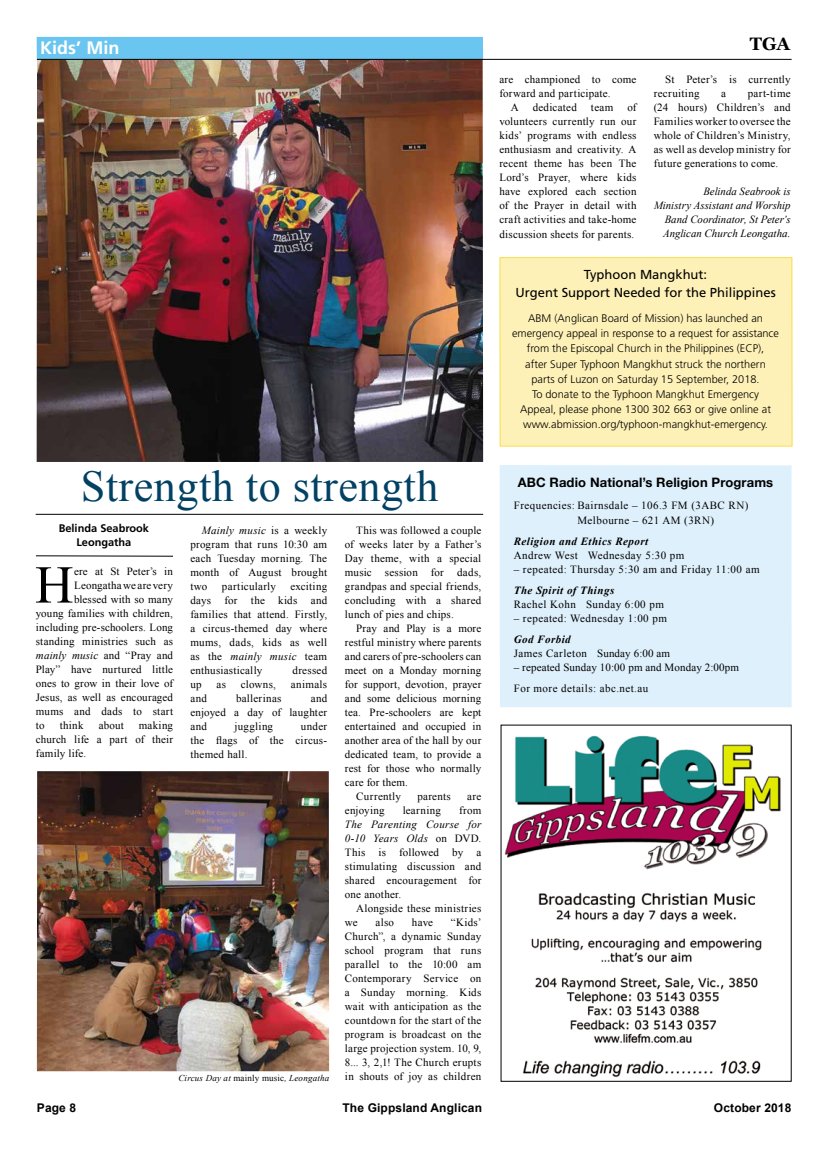
<style>
.page{position:relative;width:820px;height:1149px;background:#fff}
.page>*{position:absolute;margin:0;border:0;box-sizing:border-box;transform-origin:0 0}
.t1{font:53.3px "Times New Roman";color:#000}
.t2{font:44px "Times New Roman";letter-spacing:.01em;color:#004164}
.t3{font:700 18px "Frutiger";color:#fff}
.t4{font:700 18px "Georgia";color:#000}
.t5{font:13px/18px "Frutiger";color:#000;text-align:center}
.t6{font:700 13px "Helvetica Neue";letter-spacing:.01em;color:#000}
.t7{font:700 12px "Arial";letter-spacing:.01em;color:#000}
.t8{font:11px/14px "Times New Roman";letter-spacing:.02em;color:#000;text-align:justify}
.t9{font:300 11px/15.2px "Frutiger";color:#000;text-align:center}
.t10{font:11px/14px "Times New Roman";letter-spacing:.04em;color:#000}
.t11{font:italic 11px/14px "Times New Roman";letter-spacing:.005em;color:#000;text-align:right}
.t12{font:italic 700 11px "Times New Roman";letter-spacing:.04em;color:#000}
.t13{font:700 11px/14px "Frutiger";color:#000;text-align:center}
.t14{font:italic 9px "Times New Roman";letter-spacing:.02em;color:#000}
.s1{font-style:italic}
.s2{font-style:normal}
</style>
<div class="page">
<img style="left:37px;top:60px;width:446px;height:402px">
<div style="left:37px;top:37px;width:446px;height:22px;background:#6ac5f1"></div>
<svg style="left:36px;top:555px;width:137px;height:2px"></svg>
<hr style="left:37px;top:59px;width:754px;height:1px;background:#000">
<hr style="left:36px;top:513px;width:447px;height:1px;background:#000">
<img style="left:37px;top:771px;width:292px;height:299px">
<div style="left:499px;top:465px;width:292px;height:242px;background:#def0fc"></div>
<img style="left:504px;top:735px;width:277px;height:343px">
<div style="left:499px;top:257px;width:292px;height:189px;background:#fef1b7"></div>
<div style="left:499px;top:257px;width:293px;height:189px;border:1px solid #f7de4a"></div>
<h3 class="t3" style="left:40px;top:38px;width:81px">Kids’ Min</h3>
<h3 class="t4" style="left:749px;top:33px;width:42px">TGA</h3>
<p class="t8" style="left:499px;top:72px;width:139px">are championed to come</p>
<p class="t8" style="left:499px;top:86px;width:113px">forward and participate.</p>
<p class="t8" style="left:510px;top:100px;width:9px">A</p>
<p class="t8" style="left:532px;top:100px;width:46px">dedicated</p>
<p class="t8" style="left:590px;top:100px;width:24px">team</p>
<p class="t8" style="left:499px;top:100px;width:139px;text-indent:128px">of volunteers currently run our kids’ programs with endless enthusiasm and creativity. A recent theme has been The Lord’s Prayer, where kids have explored each section of the Prayer in detail with craft activities and take-home discussion sheets for parents.</p>
<p class="t8" style="left:653px;top:72px;width:138px;text-indent:11px">St Peter’s is currently recruiting</p>
<p class="t8" style="left:653px;top:86px;width:138px;text-indent:94px">part-time (24 hours) Children’s and Families worker to oversee the whole of Children’s Ministry, as well as develop ministry for future generations to come.</p>
<p class="t11" style="left:653px;top:184px;width:138px">Belinda Seabrook is<br>Ministry Assistant and Worship<br>Band Coordinator, St Peter’s<br>Anglican Church Leongatha.</p>
<p class="t8" style="left:721px;top:86px;width:6px">a</p>
<h2 class="t2" style="left:81px;top:456px;width:359px">Strength to strength</h2>
<p class="t13" style="left:59px;top:520px;width:92px">Belinda Seabrook<br>Leongatha</p>
<p class="t8" style="left:190px;top:522px;width:138px;text-indent:11px"><span class="s1">Mainly music</span> is a weekly program that runs 10:30 am each Tuesday morning. The month of August brought two</p>
<p class="t8" style="left:345px;top:522px;width:138px;text-indent:11px">This was followed a couple of weeks later by a Father’s Day theme, with a special music session for dads, grandpas and special friends, concluding with a shared lunch of pies and chips.</p>
<p class="t8" style="left:356px;top:620px;width:126px">Pray and Play is a more</p>
<p class="t8" style="left:345px;top:634px;width:138px">restful ministry where parents</p>
<p class="t8" style="left:345px;top:648px;width:138px">and carers of pre-schoolers can</p>
<p class="t8" style="left:345px;top:662px;width:138px">meet on a Monday morning</p>
<p class="t8" style="left:345px;top:676px;width:138px">for support, devotion, prayer</p>
<p class="t8" style="left:345px;top:690px;width:138px">and some delicious morning</p>
<p class="t8" style="left:345px;top:704px;width:138px">tea. Pre-schoolers are kept</p>
<p class="t8" style="left:345px;top:718px;width:138px">entertained and occupied in</p>
<p class="t8" style="left:345px;top:732px;width:138px">another area of the hall by our</p>
<p class="t8" style="left:345px;top:746px;width:138px">dedicated team, to provide a</p>
<p class="t8" style="left:345px;top:760px;width:138px">rest for those who normally</p>
<p class="t8" style="left:345px;top:774px;width:64px">care for them.</p>
<p class="t8" style="left:356px;top:788px;width:46px">Currently</p>
<p class="t8" style="left:417px;top:788px;width:35px">parents</p>
<p class="t8" style="left:467px;top:788px;width:16px">are</p>
<p class="t8" style="left:345px;top:802px;width:41px">enjoying</p>
<p class="t8" style="left:402px;top:802px;width:40px">learning</p>
<p class="t8" style="left:459px;top:802px;width:24px">from</p>
<p class="t8" style="left:345px;top:816px;width:138px"><span class="s1">The Parenting Course for 0-10 Years Olds</span> on DVD.<br>This is followed by a stimulating discussion and shared encouragement for one another.</p>
<p class="t8" style="left:345px;top:900px;width:138px;text-indent:11px">Alongside these ministries we</p>
<h1 class="t1" style="left:35px;top:548px;width:40px">H</h1>
<p class="t8" style="left:74px;top:563px;width:100px">ere at St Peter’s in</p>
<p class="t8" style="left:74px;top:577px;width:100px">Leongatha we are very</p>
<p class="t8" style="left:74px;top:591px;width:100px">blessed with so many</p>
<p class="t8" style="left:36px;top:605px;width:138px">young families with children,</p>
<p class="t8" style="left:36px;top:619px;width:139px">including pre-schoolers. Long</p>
<p class="t8" style="left:36px;top:633px;width:138px">standing ministries such as</p>
<p class="t11" style="left:36px;top:647px;width:139px">mainly music <span class="s2">and “Pray and</span></p>
<p class="t8" style="left:36px;top:661px;width:139px">Play” have nurtured little</p>
<p class="t8" style="left:36px;top:675px;width:139px">ones to grow in their love of</p>
<p class="t8" style="left:36px;top:689px;width:139px">Jesus, as well as encouraged</p>
<p class="t8" style="left:36px;top:703px;width:139px">mums and dads to start</p>
<p class="t8" style="left:36px;top:717px;width:10px">to</p>
<p class="t8" style="left:60px;top:717px;width:25px">think</p>
<p class="t8" style="left:99px;top:717px;width:26px">about</p>
<p class="t8" style="left:190px;top:578px;width:138px;text-indent:100px">exciting days for the kids and families that attend. Firstly, a circus-themed day where mums, dads, kids as well as the <span class="s1">mainly music</span> team enthusiastically</p>
<p class="t8" style="left:222px;top:578px;width:55px">particularly</p>
<p class="t8" style="left:292px;top:662px;width:36px">dressed</p>
<p class="t8" style="left:190px;top:676px;width:13px">up</p>
<p class="t8" style="left:216px;top:676px;width:11px">as</p>
<p class="t8" style="left:241px;top:676px;width:37px">clowns,</p>
<p class="t8" style="left:291px;top:676px;width:38px">animals</p>
<p class="t8" style="left:190px;top:690px;width:18px">and</p>
<p class="t8" style="left:236px;top:690px;width:47px">ballerinas</p>
<p class="t8" style="left:190px;top:690px;width:138px;text-indent:120px">and enjoyed a day of laughter and</p>
<p class="t8" style="left:36px;top:717px;width:139px;text-indent:103px">making church life a part of their family life.</p>
<p class="t8" style="left:234px;top:718px;width:40px">juggling</p>
<p class="t8" style="left:190px;top:718px;width:138px;text-indent:110px">under the flags of the circus&shy;themed hall.</p>
<p class="t8" style="left:345px;top:914px;width:138px;text-indent:106px">“Kids’ Church”, a dynamic Sunday school program that runs parallel to the 10:00 am Contemporary Service on a Sunday morning. Kids wait with anticipation as the countdown for the start of the program is broadcast on the large projection system. 10, 9, 8... 3, 2,1! The Church erupts in shouts of joy as children</p>
<p class="t8" style="left:375px;top:914px;width:20px">also</p>
<p class="t8" style="left:412px;top:914px;width:23px">have</p>
<p class="t14" style="left:178px;top:1071px;width:152px">Circus Day at <span class="s2">mainly music</span>, Leongatha</p>
<p class="t5" style="left:515px;top:265px;width:262px">Typhoon Mangkhut:<br>Urgent Support Needed for the Philippines</p>
<p class="t9" style="left:512px;top:310px;width:268px">ABM (Anglican Board of Mission) has launched an emergency appeal in response to a request for assistance from the Episcopal Church in the Philippines (ECP),<br>after Super Typhoon Mangkhut struck the northern<br>parts of Luzon on Saturday 15 September, 2018.<br>To donate to the Typhoon Mangkhut Emergency<br>Appeal, please phone 1300 302 663 or give online at www.abmission.org/typhoon-mangkhut-emergency.</p>
<p class="t6" style="left:517px;top:472px;width:257px">ABC Radio National’s Religion Programs</p>
<p class="t10" style="left:577px;top:498px;width:172px;text-indent:-63px">Frequencies: Bairnsdale – 106.3 FM (3ABC RN)<br>Melbourne – 621 AM (3RN)</p>
<p class="t12" style="left:513px;top:533px;width:136px">Religion and Ethics Report</p>
<p class="t10" style="left:513px;top:547px;width:172px">Andrew West Wednesday 5:30 pm</p>
<p class="t10" style="left:513px;top:561px;width:247px">– repeated: Thursday 5:30 am and Friday 11:00 am</p>
<p class="t12" style="left:513px;top:582px;width:102px">The Spirit of Things</p>
<p class="t10" style="left:513px;top:596px;width:151px">Rachel Kohn Sunday 6:00 pm</p>
<p class="t10" style="left:513px;top:610px;width:154px">– repeated: Wednesday 1:00 pm</p>
<p class="t12" style="left:513px;top:631px;width:58px">God Forbid</p>
<p class="t10" style="left:513px;top:645px;width:158px">James Carleton Sunday 6:00 am</p>
<p class="t8" style="left:513px;top:656px;width:227px;line-height:21px">– repeated Sunday 10:00 pm and Monday 2:00pm<br>For more details: abc.net.au</p>
<p class="t7" style="left:37px;top:1098px;width:41px">Page 8</p>
<p class="t7" style="left:342px;top:1098px;width:141px">The Gippsland Anglican</p>
<p class="t7" style="left:713px;top:1098px;width:79px">October 2018</p>
</div>
